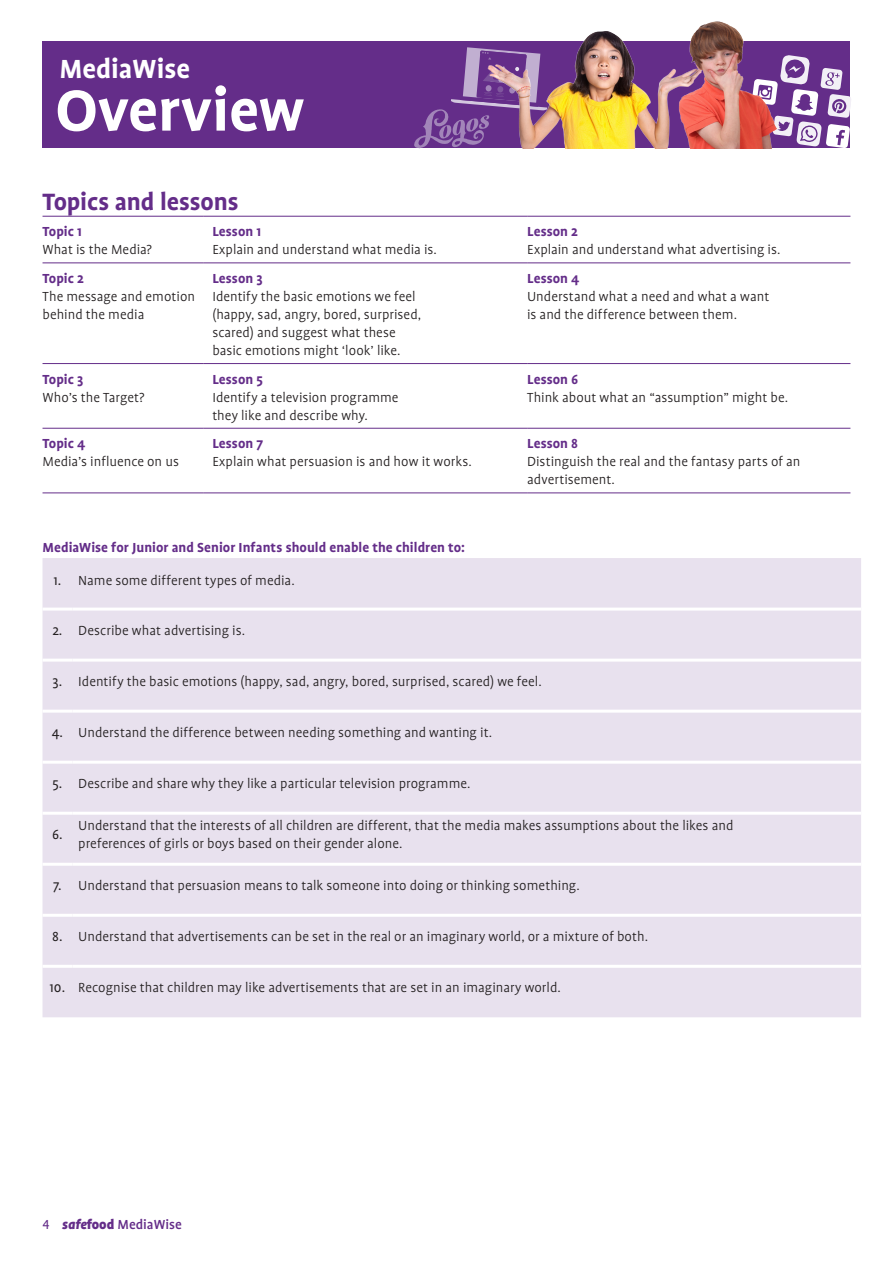
<style>
.page{position:relative;width:893px;height:1263px;background:#fff}
.page>*{position:absolute;margin:0;border:0;box-sizing:border-box;transform-origin:0 0}
.t1{font:700 66px "Profile";color:#fff}
.t2{font:700 30px "Profile";color:#fff}
.Heading_SF_Purple{font:700 27px "Profile";letter-spacing:-.005em;color:#642d89}
.Body{font:300 15px/18px "Profile";color:#231f20}
.Subhead2_SF_purple{font:700 15px "Profile";letter-spacing:.005em;color:#642d89}
.Bullet{font:300 15px "Profile";color:#231f20}
.t3{font:15px "Profile";color:#231f20}
.t4{font:500 15px "Profile";color:#642d89}
.s1{font-family:"Profile NO";font-weight:400}
.s2{font-weight:900;font-style:italic}
.s3{font-weight:900}
</style>
<div class="page">
<img style="left:584px;top:31px;width:39px;height:10px">
<img style="left:691px;top:21px;width:53px;height:20px">
<svg style="left:43px;top:41px;width:807px;height:107px;background:#7f477e"></svg>
<svg style="left:414px;top:44px;width:133px;height:104px;background:#825297"></svg>
<svg style="left:746px;top:54px;width:105px;height:94px"></svg>
<div style="left:43px;top:558px;width:818px;height:459px;background:#e8e1ee"></div>
<hr style="left:43px;top:608px;width:29px;height:3px;background:#fff">
<hr style="left:72px;top:608px;width:789px;height:3px;background:#fff">
<hr style="left:43px;top:659px;width:29px;height:3px;background:#fff">
<hr style="left:72px;top:659px;width:789px;height:3px;background:#fff">
<hr style="left:43px;top:710px;width:29px;height:3px;background:#fff">
<hr style="left:72px;top:710px;width:789px;height:3px;background:#fff">
<hr style="left:43px;top:761px;width:29px;height:3px;background:#fff">
<hr style="left:72px;top:761px;width:789px;height:3px;background:#fff">
<hr style="left:43px;top:812px;width:29px;height:3px;background:#fff">
<hr style="left:72px;top:812px;width:789px;height:3px;background:#fff">
<hr style="left:43px;top:863px;width:29px;height:3px;background:#fff">
<hr style="left:72px;top:863px;width:789px;height:3px;background:#fff">
<hr style="left:43px;top:914px;width:29px;height:3px;background:#fff">
<hr style="left:72px;top:914px;width:789px;height:3px;background:#fff">
<hr style="left:43px;top:965px;width:29px;height:3px;background:#fff">
<hr style="left:72px;top:965px;width:789px;height:3px;background:#fff">
<hr style="left:43px;top:216px;width:161px;height:1px;background:#642d89">
<hr style="left:204px;top:216px;width:323px;height:1px;background:#642d89">
<hr style="left:527px;top:216px;width:323px;height:1px;background:#642d89">
<hr style="left:43px;top:262px;width:161px;height:1px;background:#642d89">
<hr style="left:204px;top:262px;width:323px;height:1px;background:#642d89">
<hr style="left:527px;top:262px;width:323px;height:1px;background:#642d89">
<hr style="left:43px;top:363px;width:161px;height:1px;background:#642d89">
<hr style="left:204px;top:363px;width:323px;height:1px;background:#642d89">
<hr style="left:527px;top:363px;width:323px;height:1px;background:#642d89">
<hr style="left:43px;top:428px;width:161px;height:1px;background:#642d89">
<hr style="left:204px;top:428px;width:323px;height:1px;background:#642d89">
<hr style="left:527px;top:428px;width:323px;height:1px;background:#642d89">
<hr style="left:43px;top:492px;width:161px;height:1px;background:#642d89">
<hr style="left:204px;top:492px;width:323px;height:1px;background:#642d89">
<hr style="left:527px;top:492px;width:323px;height:1px;background:#642d89">
<p class="t2" style="left:60px;top:53px;width:132px">MediaWise</p>
<p class="t1" style="left:55px;top:75px;width:251px">Overview</p>
<p class="Heading_SF_Purple" style="left:43px;top:187px;width:198px">Topics and lessons</p>
<p class="Subhead2_SF_purple" style="left:43px;top:224px;width:41px">Topic 1</p>
<p class="Body" style="left:43px;top:241px;width:111px">What is the Media?</p>
<p class="Subhead2_SF_purple" style="left:212px;top:224px;width:50px">Lesson 1</p>
<p class="Bullet" style="left:212px;top:242px;width:226px">Explain and understand what media is.</p>
<p class="Subhead2_SF_purple" style="left:43px;top:270px;width:43px">Topic 2</p>
<p class="Body" style="left:43px;top:288px;width:154px">The message and emotion behind the media</p>
<p class="Subhead2_SF_purple" style="left:43px;top:371px;width:42px">Topic 3</p>
<p class="Body" style="left:43px;top:388px;width:103px">Who’s the Target?</p>
<p class="Subhead2_SF_purple" style="left:43px;top:436px;width:44px">Topic 4</p>
<p class="Body" style="left:43px;top:453px;width:138px">Media’s influence on us</p>
<p class="Subhead2_SF_purple" style="left:212px;top:270px;width:52px">Lesson 3</p>
<p class="Body" style="left:212px;top:288px;width:205px">Identify the basic emotions we feel</p>
<p class="Body" style="left:212px;top:306px;width:210px">(happy, sad, angry, bored, surprised,</p>
<p class="Body" style="left:212px;top:324px;width:185px">scared) and suggest what these</p>
<p class="Body" style="left:212px;top:342px;width:190px">basic emotions might ‘look’ like.</p>
<p class="Subhead2_SF_purple" style="left:212px;top:371px;width:52px">Lesson 5</p>
<p class="Body" style="left:212px;top:388px;width:188px">Identify a television programme</p>
<p class="Body" style="left:212px;top:406px;width:157px">they like and describe why.</p>
<p class="Subhead2_SF_purple" style="left:212px;top:436px;width:52px">Lesson 7</p>
<p class="Body" style="left:212px;top:453px;width:261px">Explain what persuasion is and how it works.</p>
<p class="Subhead2_SF_purple" style="left:43px;top:539px;width:424px">MediaWise for Junior and Senior Infants should enable the children to:</p>
<p class="t3" style="left:54px;top:573px;width:9px">1.</p>
<p class="Bullet" style="left:78px;top:573px;width:218px">Name some different types of media.</p>
<p class="t3" style="left:52px;top:622px;width:12px">2.</p>
<p class="Body" style="left:78px;top:621px;width:168px">Describe what advertising is.</p>
<p class="Subhead2_SF_purple" style="left:527px;top:224px;width:52px">Lesson 2</p>
<p class="Body" style="left:527px;top:241px;width:255px">Explain and understand what advertising is.</p>
<p class="Subhead2_SF_purple" style="left:527px;top:270px;width:54px">Lesson 4</p>
<p class="Body" style="left:527px;top:288px;width:244px">Understand what a need and what a want</p>
<p class="Body" style="left:527px;top:306px;width:211px">is and the difference between them.</p>
<p class="Subhead2_SF_purple" style="left:527px;top:371px;width:53px">Lesson 6</p>
<p class="Body" style="left:527px;top:388px;width:263px">Think about what an “assumption” might be.</p>
<p class="Subhead2_SF_purple" style="left:527px;top:436px;width:53px">Lesson 8</p>
<p class="Body" style="left:527px;top:453px;width:275px">Distinguish the real and the fantasy parts of an advertisement.</p>
<p class="t3" style="left:53px;top:673px;width:11px">3.</p>
<p class="Body" style="left:78px;top:672px;width:465px">Identify the basic emotions (happy, sad, angry, bored, surprised, scared) we feel.</p>
<p class="t3" style="left:52px;top:724px;width:13px">4.</p>
<p class="Body" style="left:78px;top:723px;width:415px">Understand the difference between needing something and wanting it.</p>
<p class="t3" style="left:52px;top:775px;width:11px">5.</p>
<p class="Body" style="left:78px;top:774px;width:394px">Describe and share why they like a particular television programme.</p>
<p class="t3" style="left:52px;top:827px;width:12px">6.</p>
<p class="Body" style="left:78px;top:816px;width:657px">Understand that the interests of all children are different, that the media makes assumptions about the likes and preferences of girls or boys based on their gender alone.</p>
<p class="t3" style="left:53px;top:878px;width:10px">7.</p>
<p class="Body" style="left:78px;top:876px;width:503px">Understand that persuasion means to talk someone into doing or thinking something.</p>
<p class="t3" style="left:52px;top:929px;width:12px">8.</p>
<p class="Body" style="left:78px;top:927px;width:571px">Understand that advertisements can be set in the real or an imaginary world, or a mixture of both.</p>
<p class="t3" style="left:50px;top:980px;width:17px">10.</p>
<p class="Body" style="left:78px;top:978px;width:484px">Recognise that children may like advertisements that are set in an imaginary world.</p>
<p class="t4" style="left:43px;top:1217px;width:141px"><span class="s1">4</span> <span class="s2">safe</span><span class="s3">food</span> MediaWise</p>
</div>
